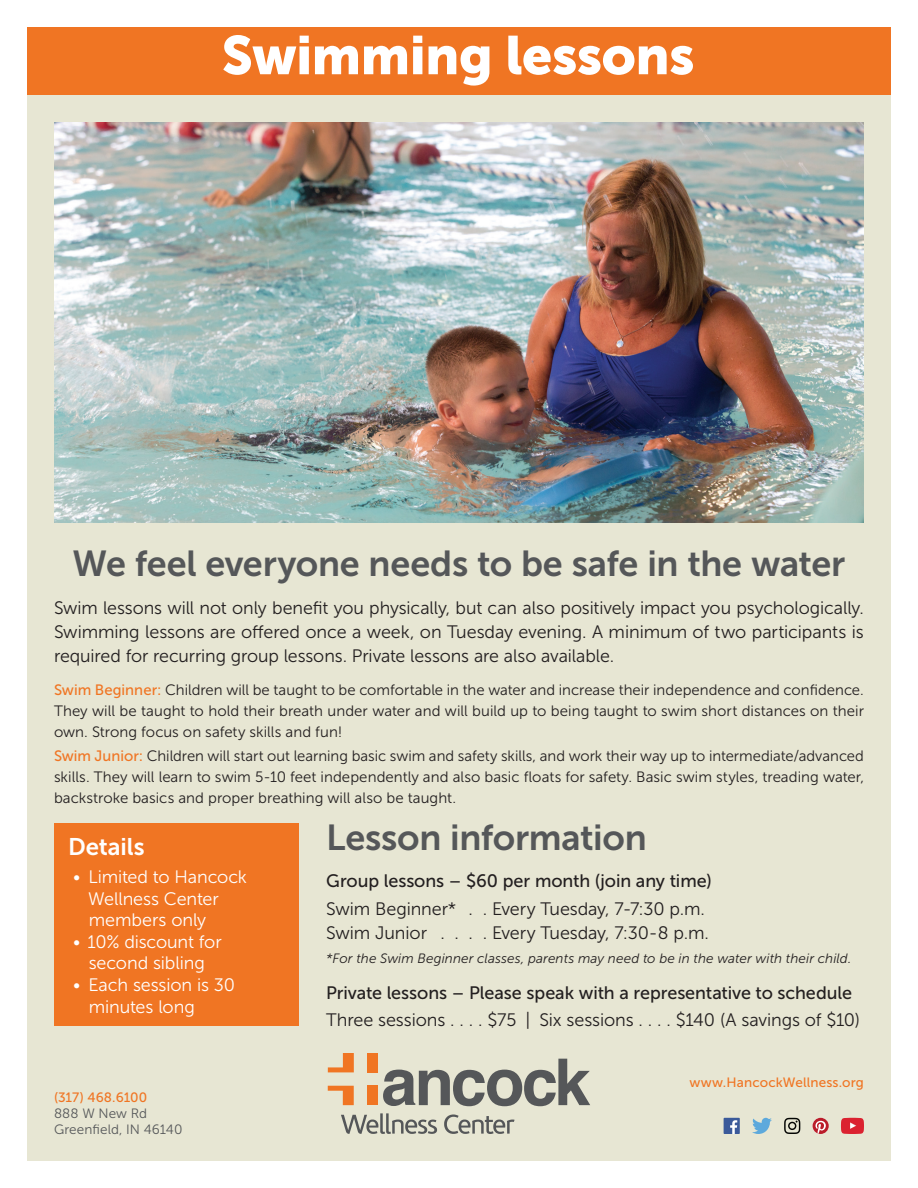
<style>
.page{position:relative;width:918px;height:1188px;background:#fff}
.page>*{position:absolute;margin:0;border:0;box-sizing:border-box;transform-origin:0 0}
.t1{font:54px "Museo Sans 900";letter-spacing:-.01em;color:#fff}
.t2{font:36px "Museo Sans 700";letter-spacing:-.005em;color:#555759}
.t3{font:24px "Museo Sans 700";letter-spacing:-.005em;color:#fff}
.t4{font:18px/24px "Museo Sans 300";letter-spacing:-.005em;color:#231f20;text-align:justify}
.t5{font:18px/21.6px "Museo Sans 300";letter-spacing:-.005em;color:#fff}
.t6{font:18px "Museo Sans 500";letter-spacing:-.005em;color:#231f20}
.t7{font:15px/21px "Museo Sans 300";letter-spacing:.005em;color:#231f20;text-align:justify}
.t8{font:italic 13.5px "Museo Sans 300";letter-spacing:.005em;color:#231f20}
.t9{font:13.5px "Museo Sans 500";letter-spacing:.01em;color:#f07523}
.t10{font:13.5px/16.2px "Museo Sans 300";letter-spacing:.01em;color:#555759}
.s1{font-family:"Museo Sans 500";color:#f07523}
</style>
<div class="page">
<div style="left:27px;top:34px;width:864px;height:1127px;background:#e7e6d3"></div>
<div style="left:27px;top:27px;width:864px;height:67px;background:#f07523"></div>
<img style="left:55px;top:122px;width:808px;height:400px">
<div style="left:55px;top:823px;width:244px;height:203px;background:#f07523"></div>
<div style="left:367px;top:1086px;width:11px;height:19px;background:#f07523"></div>
<svg style="left:328px;top:1086px;width:26px;height:19px"></svg>
<svg style="left:383px;top:1059px;width:207px;height:47px"></svg>
<div style="left:367px;top:1053px;width:11px;height:19px;background:#f07523"></div>
<svg style="left:328px;top:1053px;width:26px;height:19px"></svg>
<svg style="left:341px;top:1113px;width:96px;height:21px"></svg>
<svg style="left:444px;top:1114px;width:71px;height:20px"></svg>
<div style="left:724px;top:1118px;width:16px;height:16px;background:#3b5a9a"></div>
<svg style="left:730px;top:1120px;width:7px;height:14px"></svg>
<svg style="left:841px;top:1118px;width:23px;height:16px"></svg>
<svg style="left:752px;top:1118px;width:20px;height:16px"></svg>
<svg style="left:813px;top:1118px;width:16px;height:16px"></svg>
<svg style="left:784px;top:1118px;width:16px;height:16px"></svg>
<h1 class="t1" style="left:222px;top:25px;width:474px">Swimming lessons</h1>
<h2 class="t2" style="left:73px;top:544px;width:774px">We feel everyone needs to be safe in the water</h2>
<p class="t4" style="left:54px;top:596px;width:811px">Swim lessons will not only benefit you physically, but can also positively impact you psychologically.<br>Swimming lessons are offered once a week, on Tuesday evening. A minimum of two participants is required for recurring group lessons. Private lessons are also available.</p>
<p class="t7" style="left:54px;top:679px;width:812px"><span class="s1">Swim Beginner:</span> Children will be taught to be comfortable in the water and increase their independence and confidence.<br>They will be taught to hold their breath under water and will build up to being taught to swim short distances on their own. Strong focus on safety skills and fun!</p>
<p class="t7" style="left:54px;top:746px;width:812px"><span class="s1">Swim Junior:</span> Children will start out learning basic swim and safety skills, and work their way up to intermediate/advanced skills. They will learn to swim 5-10 feet independently and also basic floats for safety. Basic swim styles, treading water, backstroke basics and proper breathing will also be taught.</p>
<h2 class="t2" style="left:326px;top:817px;width:322px">Lesson information</h2>
<p class="t6" style="left:326px;top:871px;width:387px">Group lessons – $60 per month (join any time)</p>
<p class="t4" style="left:326px;top:897px;width:139px">Swim Beginner* ..</p>
<p class="t4" style="left:492px;top:897px;width:215px">Every Tuesday, 7-7:30 p.m.</p>
<p class="t4" style="left:326px;top:921px;width:111px">Swim Junior ....</p>
<p class="t4" style="left:492px;top:921px;width:218px">Every Tuesday, 7:30-8 p.m.</p>
<p class="t8" style="left:326px;top:951px;width:527px">*For the Swim Beginner classes, parents may need to be in the water with their child.</p>
<p class="t6" style="left:326px;top:983px;width:527px">Private lessons – Please speak with a representative to schedule</p>
<p class="t4" style="left:326px;top:1008px;width:535px">Three sessions . . . . $75 | Six sessions . . . . $140 (A savings of $10)</p>
<h3 class="t3" style="left:68px;top:833px;width:78px">Details</h3>
<p class="t5" style="left:88px;top:866px;width:160px;text-indent:-15px">• Limited to Hancock<br>Wellness Center members only</p>
<p class="t5" style="left:73px;top:931px;width:150px;text-align:center">• 10% discount for second sibling</p>
<p class="t5" style="left:89px;top:974px;width:148px;text-indent:-16px">• Each session is 30 minutes long</p>
<p class="t9" style="left:54px;top:1090px;width:95px">(317) 468.6100</p>
<p class="t10" style="left:54px;top:1105px;width:130px">888 W New Rd<br>Greenfield, IN 46140</p>
<p class="t9" style="left:689px;top:1075px;width:176px">www.HancockWellness.org</p>
</div>
